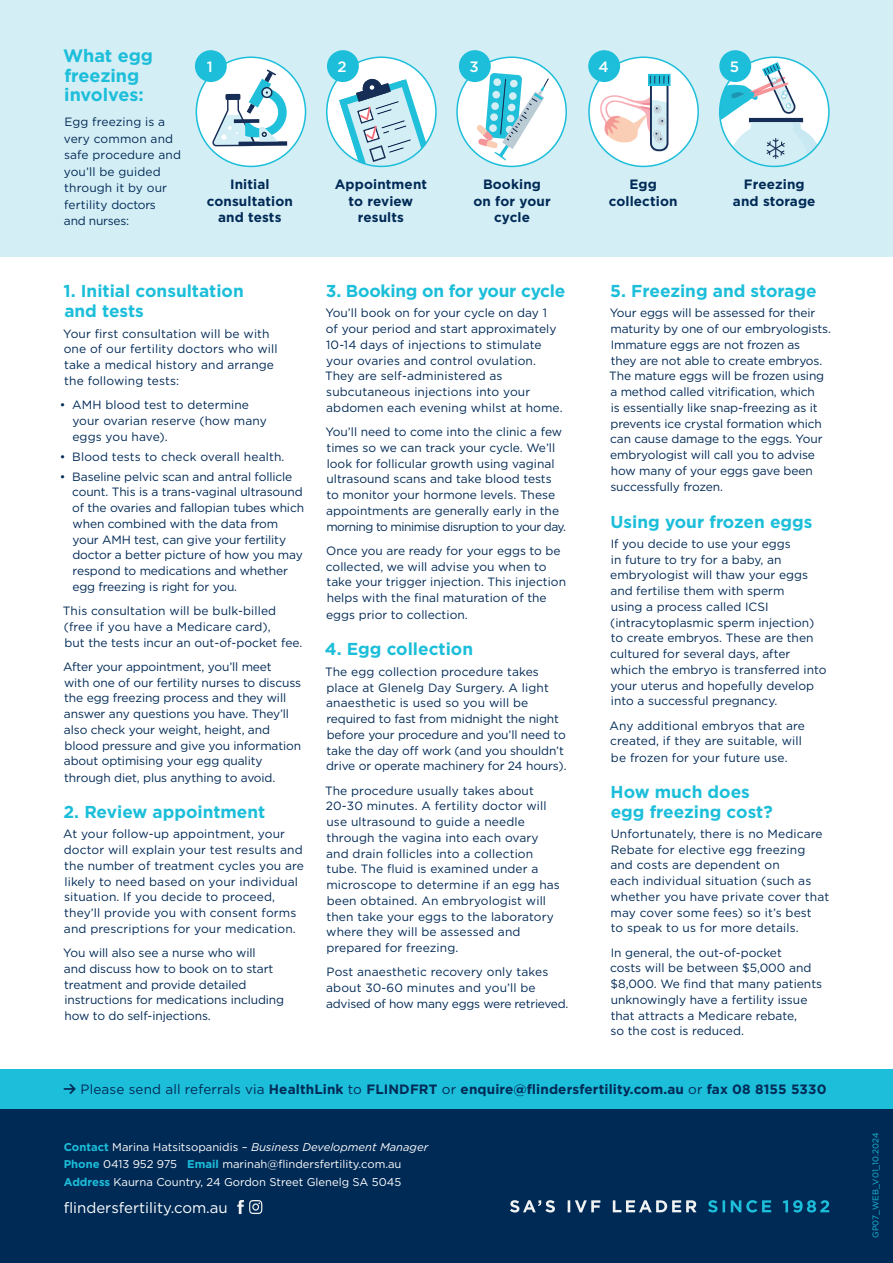
<style>
.page{position:relative;width:893px;height:1263px;background:#fff}
.page>*{position:absolute;margin:0;border:0;box-sizing:border-box;transform-origin:0 0}
.t1{font:700 18px/19.5px "Gotham";color:#1cbeda}
.t2{font:700 17.25px/19.5px "Gotham";color:#1cbeda}
.t3{font:15px "Gotham";color:#fff}
.t4{font:500 15px "Gotham";color:#fff}
.t5{font:700 13.5px/16.5px "Gotham";letter-spacing:.01em;color:#002a56;text-align:center}
.t6{font:12px/15.8px "Gotham";color:#002a56}
.t7{font:11.25px/17.5px "Gotham";color:#fff}
.t8{font:8.25px "Gotham";color:#1cbeda}
.s1{font-weight:400}
.s2{font-weight:700;color:#1cbeda}
.s3{font-style:italic}
</style>
<div class="page">
<div style="left:0;top:0;width:893px;height:257px;background:#d4eef5"></div>
<svg style="left:720px;top:58px;width:109px;height:108px"></svg>
<div style="left:719px;top:56px;width:111px;height:111px;border:2px solid #1cbeda;border-radius:50%"></div>
<div style="left:457px;top:57px;width:109px;height:109px;background:#fff;border-radius:50%"></div>
<svg style="left:476px;top:71px;width:73px;height:90px"></svg>
<div style="left:456px;top:56px;width:111px;height:111px;border:2px solid #1cbeda;border-radius:50%"></div>
<div style="left:196px;top:57px;width:110px;height:109px;background:#fff;border-radius:50%"></div>
<svg style="left:212px;top:69px;width:75px;height:78px"></svg>
<div style="left:225px;top:94px;width:15px;height:6px;background:#162d55"></div>
<div style="left:196px;top:56px;width:110px;height:111px;border:2px solid #1cbeda;border-radius:50%"></div>
<svg style="left:327px;top:58px;width:109px;height:108px"></svg>
<div style="left:326px;top:56px;width:111px;height:111px;border:2px solid #1cbeda;border-radius:50%"></div>
<div style="left:589px;top:57px;width:109px;height:109px;background:#fff;border-radius:50%"></div>
<svg style="left:600px;top:74px;width:70px;height:78px"></svg>
<div style="left:588px;top:56px;width:111px;height:111px;border:2px solid #1cbeda;border-radius:50%"></div>
<div style="left:0;top:1069px;width:893px;height:41px;background:#1cbeda"></div>
<div style="left:0;top:1109px;width:893px;height:154px;background:#002a56"></div>
<svg style="left:708px;top:1200px;width:121px;height:12px"></svg>
<svg style="left:510px;top:1200px;width:186px;height:12px"></svg>
<svg style="left:237px;top:1200px;width:25px;height:14px"></svg>
<div style="left:195px;top:50px;width:32px;height:32px;background:#1cbeda;border-radius:50%"></div>
<div style="left:327px;top:50px;width:32px;height:32px;background:#1cbeda;border-radius:50%"></div>
<div style="left:459px;top:50px;width:32px;height:32px;background:#1cbeda;border-radius:50%"></div>
<div style="left:588px;top:50px;width:32px;height:32px;background:#1cbeda;border-radius:50%"></div>
<div style="left:719px;top:50px;width:32px;height:32px;background:#1cbeda;border-radius:50%"></div>
<p class="t1" style="left:63px;top:46px;width:91px">What egg freezing involves:</p>
<p class="t6" style="left:64px;top:114px;width:119px;line-height:16.5px">Egg freezing is a very common and safe procedure and you’ll be guided through it by our fertility doctors<br>and nurses:</p>
<p class="t4" style="left:207px;top:56px;width:7px">1</p>
<p class="t5" style="left:207px;top:176px;width:88px">Initial consultation and tests</p>
<p class="t4" style="left:338px;top:56px;width:11px">2</p>
<p class="t5" style="left:335px;top:176px;width:94px">Appointment to review results</p>
<p class="t4" style="left:470px;top:56px;width:11px">3</p>
<p class="t5" style="left:473px;top:176px;width:79px">Booking on for your cycle</p>
<p class="t2" style="left:63px;top:281px;width:182px">1. Initial consultation and tests</p>
<p class="t6" style="left:63px;top:325px;width:216px">Your first consultation will be with one of our fertility doctors who will take a medical history and arrange the following tests:</p>
<p class="t6" style="left:72px;top:397px;width:196px;text-indent:-13px">• AMH blood test to determine your ovarian reserve (how many eggs you have).</p>
<p class="t6" style="left:60px;top:448px;width:226px">• Blood tests to check overall health.</p>
<p class="t6" style="left:72px;top:468px;width:233px;text-indent:-12px">• Baseline pelvic scan and antral follicle count. This is a trans-vaginal ultrasound of the ovaries and fallopian tubes which when combined with the data from your AMH test, can give your fertility doctor a better picture of how you may respond to medications and whether egg freezing is right for you.</p>
<p class="t6" style="left:63px;top:603px;width:241px">This consultation will be bulk-billed (free if you have a Medicare card),<br>but the tests incur an out-of-pocket fee.</p>
<p class="t6" style="left:63px;top:658px;width:239px">After your appointment, you’ll meet<br>with one of our fertility nurses to discuss the egg freezing process and they will answer any questions you have. They’ll also check your weight, height, and blood pressure and give you information about optimising your egg quality through diet, plus anything to avoid.</p>
<p class="t2" style="left:63px;top:802px;width:203px">2. Review appointment</p>
<p class="t6" style="left:63px;top:826px;width:242px">At your follow-up appointment, your doctor will explain your test results and the number of treatment cycles you are likely to need based on your individual situation. If you decide to proceed, they’ll provide you with consent forms and prescriptions for your medication.</p>
<p class="t6" style="left:63px;top:945px;width:222px">You will also see a nurse who will<br>and discuss how to book on to start treatment and provide detailed instructions for medications including how to do self-injections.</p>
<p class="t2" style="left:326px;top:281px;width:241px">3. Booking on for your cycle</p>
<p class="t6" style="left:325px;top:305px;width:239px">You’ll book on for your cycle on day 1<br>of your period and start approximately 10-14 days of injections to stimulate your ovaries and control ovulation.<br>They are self-administered as subcutaneous injections into your abdomen each evening whilst at home.</p>
<p class="t6" style="left:326px;top:424px;width:242px">You’ll need to come into the clinic a few times so we can track your cycle. We’ll look for follicular growth using vaginal ultrasound scans and take blood tests to monitor your hormone levels. These appointments are generally early in the morning to minimise disruption to your day.</p>
<p class="t6" style="left:326px;top:542px;width:242px">Once you are ready for your eggs to be collected, we will advise you when to take your trigger injection. This injection helps with the final maturation of the eggs prior to collection.</p>
<p class="t2" style="left:325px;top:639px;width:150px">4. Egg collection</p>
<p class="t6" style="left:325px;top:663px;width:243px">The egg collection procedure takes place at Glenelg Day Surgery. A light anaesthetic is used so you will be required to fast from midnight the night before your procedure and you’ll need to take the day off work (and you shouldn’t drive or operate machinery for 24 hours).</p>
<p class="t6" style="left:325px;top:782px;width:236px">The procedure usually takes about 20-30 minutes. A fertility doctor will use ultrasound to guide a needle through the vagina into each ovary and drain follicles into a collection tube. The fluid is examined under a microscope to determine if an egg has been obtained. An embryologist will then take your eggs to the laboratory where they will be assessed and prepared for freezing.</p>
<p class="t6" style="left:326px;top:964px;width:244px">Post anaesthetic recovery only takes about 30-60 minutes and you’ll be advised of how many eggs were retrieved.</p>
<p class="t4" style="left:598px;top:56px;width:12px">4</p>
<p class="t5" style="left:609px;top:176px;width:70px">Egg collection</p>
<p class="t4" style="left:730px;top:56px;width:11px">5</p>
<p class="t5" style="left:733px;top:176px;width:84px">Freezing and storage</p>
<p class="t2" style="left:610px;top:281px;width:208px">5. Freezing and storage</p>
<p class="t6" style="left:609px;top:305px;width:223px">Your eggs will be assessed for their maturity by one of our embryologists.<br>Immature eggs are not frozen as<br>they are not able to create embryos.<br>The mature eggs will be frozen using a method called vitrification, which<br>is essentially like snap-freezing as it prevents ice crystal formation which can cause damage to the eggs. Your embryologist will call you to advise how many of your eggs gave been successfully frozen.</p>
<p class="t2" style="left:610px;top:512px;width:204px">Using your frozen eggs</p>
<p class="t6" style="left:610px;top:535px;width:218px">If you decide to use your eggs<br>in future to try for a baby, an embryologist will thaw your eggs and fertilise them with sperm<br>using a process called ICSI (intracytoplasmic sperm injection) to create embryos. These are then cultured for several days, after which the embryo is transferred into your uterus and hopefully develop into a successful pregnancy.</p>
<p class="t6" style="left:610px;top:717px;width:197px;line-height:16.2px">Any additional embryos that are created, if they are suitable, will be frozen for your future use.</p>
<p class="t2" style="left:611px;top:782px;width:164px">How much does egg freezing cost?</p>
<p class="t6" style="left:610px;top:825px;width:220px">Unfortunately, there is no Medicare<br>Rebate for elective egg freezing and costs are dependent on<br>each individual situation (such as whether you have private cover that may cover some fees) so it’s best<br>to speak to us for more details.</p>
<p class="t6" style="left:610px;top:944px;width:214px">In general, the out-of-pocket<br>costs will be between $5,000 and $8,000. We find that many patients unknowingly have a fertility issue that attracts a Medicare rebate,<br>so the cost is reduced.</p>
<p class="t5" style="left:64px;top:1080px;width:764px">→ <span class="s1">Please send all referrals via</span> HealthLink <span class="s1">to</span> FLINDFRT <span class="s1">or</span> enquire@flindersfertility.com.au <span class="s1">or</span> fax 08 8155 5330</p>
<p class="t7" style="left:64px;top:1138px;width:366px"><span class="s2">Contact</span> Marina Hatsitsopanidis – <span class="s3">Business Development Manager<br></span><span class="s2">Phone</span> 0413 952 975 <span class="s2">Email</span> marinah@flindersfertility.com.au<br><span class="s2">Address</span> Kaurna Country, 24 Gordon Street Glenelg SA 5045</p>
<p class="t3" style="left:64px;top:1197px;width:166px">flindersfertility.com.au</p>
<p class="t8" style="left:870px;top:1237px;width:106px;rotate:-90deg">GP07_WEB_V01_10.2024</p>
</div>
